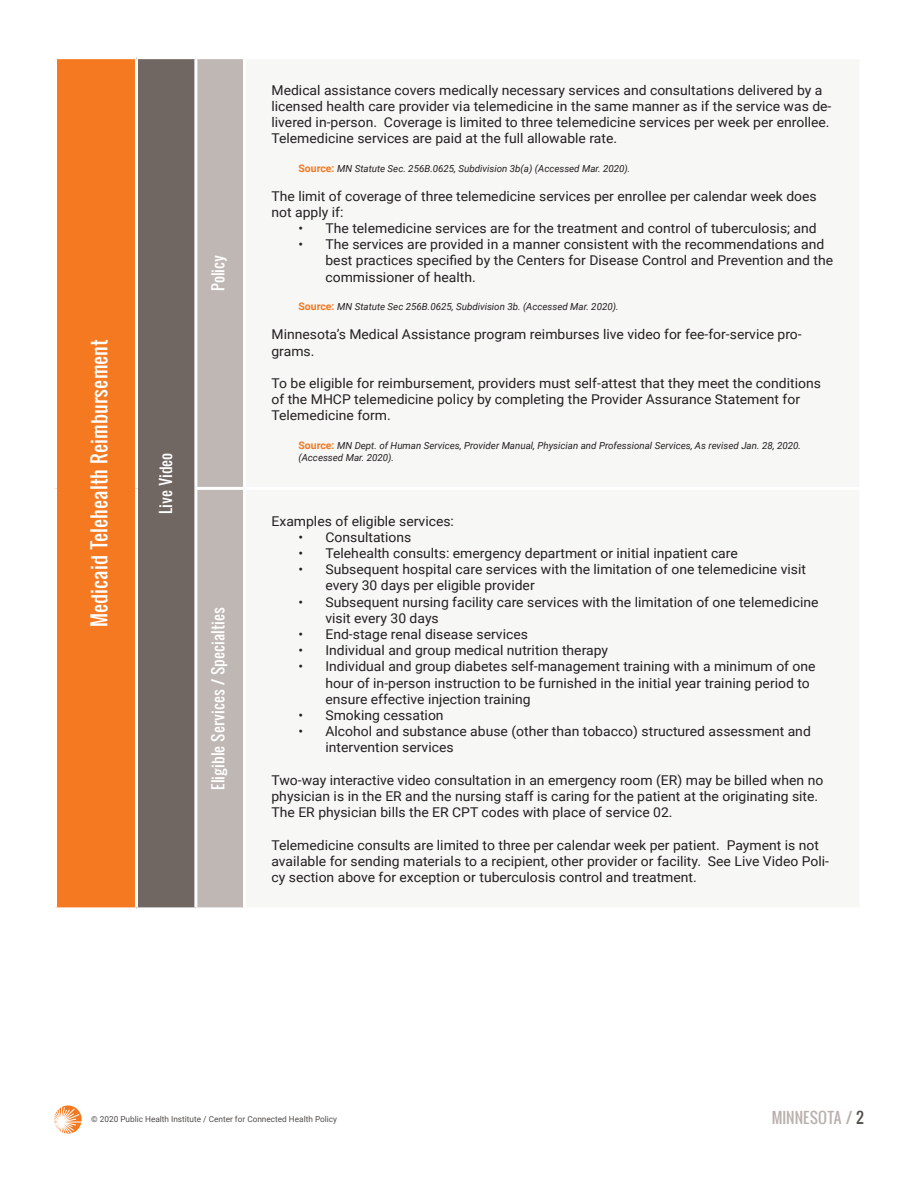
<style>
.page{position:relative;width:918px;height:1188px;background:#fff}
.page>*{position:absolute;margin:0;border:0;box-sizing:border-box;transform-origin:0 0}
.t1{font:19.5px "Oswald";color:#fff}
.t2{font:15px "Oswald";color:#fff}
.t3{font:15px "Oswald";color:#bab1ae}
.t4{font:13.5px/16.2px "Roboto";color:#231f20}
.t5{font:italic 9.75px/12px "Roboto";color:#231f20}
.t6{font:8.25px "Roboto";color:#514e4c}
.s1{font-weight:700;font-style:normal;font-size:10.5px;color:#f47921}
.s2{color:#514e4c}
</style>
<div class="page">
<svg style="left:54px;top:1105px;width:28px;height:29px"></svg>
<div style="left:56px;top:58px;width:80px;height:851px;background:#f47921"></div>
<div style="left:136px;top:58px;width:60px;height:851px;background:#706763"></div>
<div style="left:197px;top:59px;width:46px;height:848px;background:#bfb7b4"></div>
<hr style="left:54px;top:56px;width:82px;height:3px;background:#fff">
<hr style="left:54px;top:59px;width:3px;height:429px;background:#fff">
<hr style="left:136px;top:56px;width:60px;height:3px;background:#fff">
<hr style="left:135px;top:59px;width:3px;height:429px;background:#fff">
<hr style="left:194px;top:59px;width:3px;height:428px;background:#fff">
<hr style="left:54px;top:488px;width:3px;height:419px;background:#fff">
<hr style="left:135px;top:488px;width:3px;height:419px;background:#fff">
<hr style="left:194px;top:487px;width:51px;height:3px;background:#fff">
<hr style="left:194px;top:490px;width:3px;height:417px;background:#fff">
<hr style="left:54px;top:907px;width:82px;height:3px;background:#fff">
<hr style="left:136px;top:907px;width:60px;height:3px;background:#fff">
<p class="t1" style="left:84px;top:627px;width:289px;rotate:-90deg">Medicaid Telehealth Reimbursement</p>
<p class="t2" style="left:207px;top:291px;width:37px;rotate:-90deg">Policy</p>
<p class="t2" style="left:154px;top:514px;width:63px;rotate:-90deg">Live Video</p>
<p class="t2" style="left:207px;top:790px;width:184px;rotate:-90deg">Eligible Services / Specialties</p>
<p class="t4" style="left:272px;top:81px;width:561px">Medical assistance covers medically necessary services and consultations delivered by a licensed health care provider via telemedicine in the same manner as if the service was de&shy;livered in-person. Coverage is limited to three telemedicine services per week per enrollee.<br>Telemedicine services are paid at the full allowable rate.</p>
<p class="t5" style="left:298px;top:163px;width:333px"><span class="s1">Source:</span> MN Statute Sec. 256B.0625, Subdivision 3b(a) (Accessed Mar. 2020).</p>
<p class="t4" style="left:272px;top:187px;width:547px">The limit of coverage of three telemedicine services per enrollee per calendar week does not apply if:</p>
<p class="t4" style="left:298px;top:220px;width:520px">• The telemedicine services are for the treatment and control of tuberculosis; and</p>
<p class="t4" style="left:326px;top:236px;width:509px;text-indent:-27px">• The services are provided in a manner consistent with the recommendations and best practices specified by the Centers for Disease Control and Prevention and the commissioner of health.</p>
<p class="t5" style="left:298px;top:301px;width:322px"><span class="s1">Source:</span> MN Statute Sec 256B.0625, Subdivision 3b. (Accessed Mar. 2020).</p>
<p class="t4" style="left:272px;top:326px;width:532px">Minnesota’s Medical Assistance program reimburses live video for fee-for-service pro&shy;grams.</p>
<p class="t4" style="left:272px;top:375px;width:551px">To be eligible for reimbursement, providers must self-attest that they meet the conditions of the MHCP telemedicine policy by completing the Provider Assurance Statement for<br>Telemedicine form.</p>
<p class="t5" style="left:298px;top:440px;width:504px"><span class="s1">Source:</span> MN Dept. of Human Services, Provider Manual, Physician and Professional Services, As revised Jan. 28, 2020. (Accessed Mar. 2020).</p>
<p class="t4" style="left:272px;top:512px;width:184px">Examples of eligible services:</p>
<p class="t4" style="left:298px;top:528px;width:114px">• Consultations</p>
<p class="t4" style="left:298px;top:545px;width:441px">• Telehealth consults: emergency department or initial inpatient care</p>
<p class="t4" style="left:326px;top:561px;width:482px;text-indent:-27px">• Subsequent hospital care services with the limitation of one telemedicine visit every 30 days per eligible provider</p>
<p class="t4" style="left:326px;top:593px;width:494px;text-indent:-27px">• Subsequent nursing facility care services with the limitation of one telemedicine visit every 30 days</p>
<p class="t4" style="left:298px;top:626px;width:231px">• End-stage renal disease services</p>
<p class="t4" style="left:298px;top:642px;width:311px">• Individual and group medical nutrition therapy</p>
<p class="t4" style="left:326px;top:658px;width:492px;text-indent:-27px">• Individual and group diabetes self-management training with a minimum of one hour of in-person instruction to be furnished in the initial year training period to ensure effective injection training</p>
<p class="t4" style="left:298px;top:707px;width:147px">• Smoking cessation</p>
<p class="t4" style="left:326px;top:723px;width:487px;text-indent:-27px">• Alcohol and substance abuse (other than tobacco) structured assessment and intervention services</p>
<p class="t4" style="left:272px;top:771px;width:553px">Two-way interactive video consultation in an emergency room (ER) may be billed when no physician is in the ER and the nursing staff is caring for the patient at the originating site.<br>The ER physician bills the ER CPT codes with place of service 02.</p>
<p class="t4" style="left:272px;top:836px;width:559px">Telemedicine consults are limited to three per calendar week per patient. Payment is not available for sending materials to a recipient, other provider or facility. See Live Video Poli&shy;cy section above for exception or tuberculosis control and treatment.</p>
<p class="t6" style="left:91px;top:1113px;width:247px">© 2020 Public Health Institute / Center for Connected Health Policy</p>
<p class="t3" style="left:772px;top:1106px;width:94px">MINNESOTA / <span class="s2">2</span></p>
</div>
